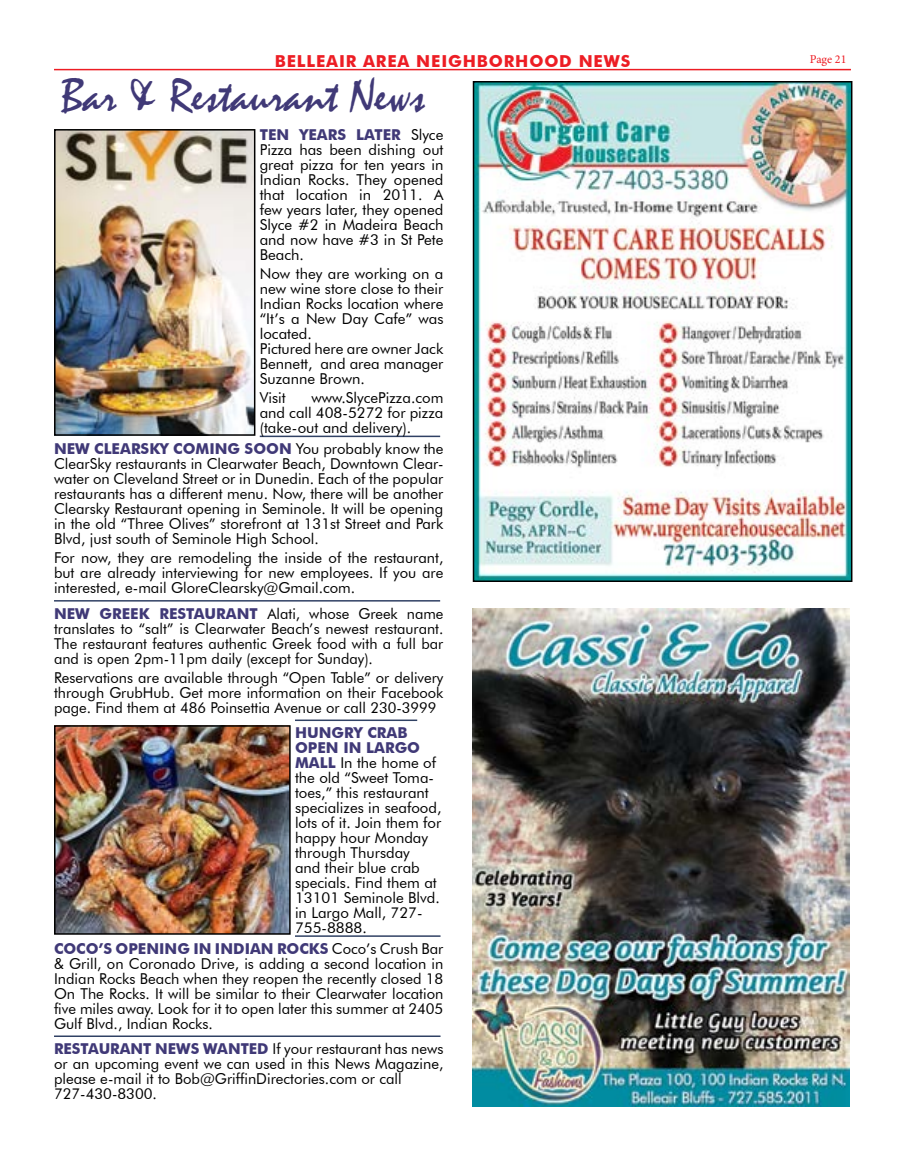
<style>
.page{position:relative;width:905px;height:1161px;background:#fff}
.page>*{position:absolute;margin:0;border:0;box-sizing:border-box;transform-origin:0 0}
.t1{font:48px "Mistral";color:#403977}
.t2{font:700 16.5px "Futura BT";letter-spacing:.05em;color:#ed1d24}
.t3{font:15px/15px "Futura BT";color:#000;text-align:justify}
.t4{font:12px "Minion Pro";letter-spacing:-.005em;color:#ed1d24}
.s1{font-weight:700;color:#403977}
</style>
<div class="page">
<hr style="left:54px;top:69px;width:796px;height:1px;background:#ed1d24">
<hr style="left:260px;top:436px;width:180px;height:1px;background:#304164">
<hr style="left:54px;top:600px;width:386px;height:2px;background:#304164">
<hr style="left:295px;top:720px;width:122px;height:1px;background:#304164">
<hr style="left:295px;top:935px;width:145px;height:2px;background:#304164">
<hr style="left:54px;top:1036px;width:386px;height:1px;background:#304164">
<img style="left:472px;top:609px;width:377px;height:498px">
<img style="left:57px;top:132px;width:195px;height:301px">
<div style="left:54px;top:129px;width:201px;height:307px;border:2px solid #000"></div>
<img style="left:57px;top:728px;width:231px;height:204px">
<div style="left:54px;top:725px;width:237px;height:210px;border:2px solid #000"></div>
<img style="left:475px;top:84px;width:374px;height:495px">
<div style="left:472px;top:81px;width:380px;height:501px;border:2px solid #000"></div>
<p class="t2" style="left:275px;top:51px;width:357px">BELLEAIR AREA NEIGHBORHOOD NEWS</p>
<p class="t4" style="left:809px;top:52px;width:38px">Page 21</p>
<h1 class="t1" style="left:61px;top:67px;width:365px">Bar &amp; Restaurant News</h1>
<p class="t3" style="left:260px;top:127px;width:185px"><span class="s1">TEN YEARS LATER</span> Slyce Pizza has been dishing out great pizza for ten years in Indian Rocks. They opened that location in 2011. A few years later, they opened Slyce #2 in Madeira Beach and now have #3 in St Pete Beach.</p>
<p class="t3" style="left:260px;top:266px;width:185px;text-align:left">Now they are working on a new wine store close to their<br>Indian Rocks location where “It’s a New Day Cafe” was located.<br>Pictured here are owner Jack<br>Bennett, and area manager<br>Suzanne Brown.</p>
<p class="t3" style="left:260px;top:390px;width:27px">Visit</p>
<p class="t3" style="left:260px;top:390px;width:185px;text-indent:52px">www.SlycePizza.com and call 408-5272 for pizza (take-out and delivery).</p>
<p class="t3" style="left:54px;top:441px;width:391px"><span class="s1">NEW CLEARSKY COMING SOON</span> You probably know the ClearSky restaurants in Clearwater Beach, Downtown Clear&shy;water on Cleveland Street or in Dunedin. Each of the popular restaurants has a different menu. Now, there will be another Clearsky Restaurant opening in Seminole. It will be opening in the old “Three Olives” storefront at 131st Street and Park Blvd, just south of Seminole High School.</p>
<p class="t3" style="left:54px;top:550px;width:391px">For now, they are remodeling the inside of the restaurant, but are already interviewing for new employees. If you are interested, e-mail GloreClearsky@Gmail.com.</p>
<p class="t3" style="left:54px;top:606px;width:391px"><span class="s1">NEW GREEK RESTAURANT</span> Alati, whose Greek name translates to “salt” is Clearwater Beach’s newest restaurant.<br>The restaurant features authentic Greek food with a full bar and is open 2pm-11pm daily (except for Sunday).</p>
<p class="t3" style="left:54px;top:670px;width:391px">Reservations are available through “Open Table” or delivery through GrubHub. Get more information on their Facebook page. Find them at 486 Poinsettia Avenue or call 230-3999</p>
<p class="t3" style="left:295px;top:725px;width:148px;text-align:left"><span class="s1">HUNGRY CRAB<br>OPEN IN LARGO<br>MALL</span> In the home of the old “Sweet Toma&shy;toes,” this restaurant specializes in seafood, lots of it. Join them for happy hour Monday through Thursday<br>and their blue crab specials. Find them at<br>13101 Seminole Blvd. in Largo Mall, 727-<br>755-8888.</p>
<p class="t3" style="left:54px;top:941px;width:391px"><span class="s1">COCO’S OPENING IN INDIAN ROCKS</span> Coco’s Crush Bar &amp; Grill, on Coronado Drive, is adding a second location in Indian Rocks Beach when they reopen the recently closed 18<br>On The Rocks. It will be similar to their Clearwater location five miles away. Look for it to open later this summer at 2405<br>Gulf Blvd., Indian Rocks.</p>
<p class="t3" style="left:54px;top:1041px;width:391px;text-align:left"><span class="s1">RESTAURANT NEWS WANTED</span> If your restaurant has news or an upcoming event we can used in this News Magazine, please e-mail it to Bob@GriffinDirectories.com or call 727-430-8300.</p>
</div>
